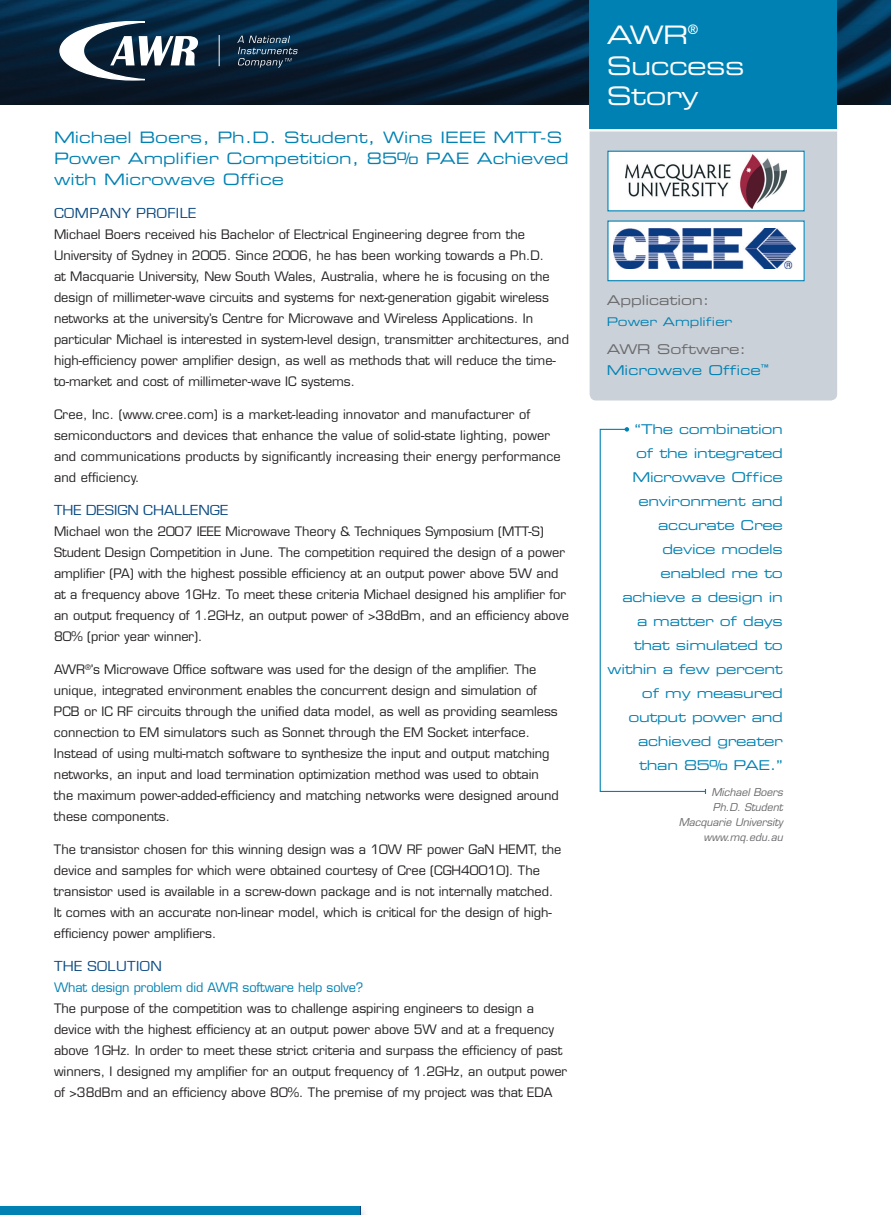
<style>
.page{position:relative;width:891px;height:1215px;background:#fff}
.page>*{position:absolute;margin:0;border:0;box-sizing:border-box;transform-origin:0 0}
.t1{font:25.5px/30.6px "Eurostile Extended Two";letter-spacing:-.025em;color:#fff}
.t2{font:15.75px/21px "Eurostile LT Std Ex 2";color:#0081b3}
.t3{font:15px "Eurostile";letter-spacing:.025em;color:#0a4a83;scale:1.1 1}
.t4{font:15px "Eurostile";color:#0a4a83;scale:1.1 1}
.t5{font:13.5px/24px "Eurostile Extended Two";letter-spacing:-.02em;color:#0081b3;text-align:right}
.t6{font:13.5px/21px "Eurostile Extended Two";color:#0081b3}
.t7{font:13.5px "Eurostile Extended Two";color:#69696c}
.t8{font:12.75px/21px "Eurostile";color:#231f20}
.t9{font:12.75px "Eurostile";letter-spacing:-.01em;color:#0081b3}
.t10{font:12px "Eurostile Extended Two";color:#0081b3}
.t11{font:italic 10.5px/15px "Eurostile";color:#69696c;text-align:right}
.s1{color:#69696c}
</style>
<div class="page">
<div style="left:590px;top:118px;width:247px;height:282px;background:#cbd1d8;border-radius:6px"></div>
<img style="left:0;top:0;width:891px;height:104px">
<div style="left:590px;top:0;width:247px;height:129px;background:#0081b3"></div>
<img style="left:360px;top:1206px;width:5px;height:9px">
<div style="left:0;top:1206px;width:360px;height:9px;background:#0081b3"></div>
<hr style="left:587px;top:129px;width:255px;height:2px;background:#fff">
<svg style="left:59px;top:21px;width:139px;height:60px"></svg>
<hr style="left:219px;top:35px;width:1px;height:31px;background:#fff">
<svg style="left:237px;top:36px;width:61px;height:32px;background:#2b4358"></svg>
<div style="left:608px;top:221px;width:196px;height:60px;background:#fff"></div>
<img style="left:614px;top:229px;width:182px;height:39px">
<div style="left:607px;top:220px;width:198px;height:61px;border:1px solid #0081b3"></div>
<div style="left:608px;top:151px;width:196px;height:60px;background:#fff"></div>
<img style="left:625px;top:154px;width:162px;height:54px">
<div style="left:607px;top:151px;width:198px;height:60px;border:1px solid #0081b3"></div>
<svg style="left:599px;top:427px;width:108px;height:367px"></svg>
<p class="t2" style="left:54px;top:127px;width:516px">Michael Boers, Ph.D. Student, Wins IEEE MTT-S<br>Power Amplifier Competition, 85% PAE Achieved with Microwave Office</p>
<p class="t3" style="left:54px;top:205px;width:131px">COMPANY PROFILE</p>
<p class="t8" style="left:54px;top:224px;width:517px">Michael Boers received his Bachelor of Electrical Engineering degree from the University of Sydney in 2005. Since 2006, he has been working towards a Ph.D.<br>at Macquarie University, New South Wales, Australia, where he is focusing on the design of millimeter-wave circuits and systems for next-generation gigabit wireless networks at the university’s Centre for Microwave and Wireless Applications. In particular Michael is interested in system-level design, transmitter architectures, and high-efficiency power amplifier design, as well as methods that will reduce the time&shy;to-market and cost of millimeter-wave IC systems.</p>
<p class="t8" style="left:54px;top:404px;width:508px">Cree, Inc. (www.cree.com) is a market-leading innovator and manufacturer of semiconductors and devices that enhance the value of solid-state lighting, power and communications products by significantly increasing their energy performance and efficiency.</p>
<p class="t4" style="left:54px;top:502px;width:160px">THE DESIGN CHALLENGE</p>
<p class="t8" style="left:54px;top:521px;width:516px">Michael won the 2007 IEEE Microwave Theory &amp; Techniques Symposium (MTT-S)<br>Student Design Competition in June. The competition required the design of a power amplifier (PA) with the highest possible efficiency at an output power above 5W and at a frequency above 1GHz. To meet these criteria Michael designed his amplifier for an output frequency of 1.2GHz, an output power of &gt;38dBm, and an efficiency above 80% (prior year winner).</p>
<p class="t8" style="left:54px;top:659px;width:506px">AWR<sup>®</sup>’s Microwave Office software was used for the design of the amplifier. The unique, integrated environment enables the concurrent design and simulation of PCB or IC RF circuits through the unified data model, as well as providing seamless connection to EM simulators such as Sonnet through the EM Socket interface.<br>Instead of using multi-match software to synthesize the input and output matching networks, an input and load termination optimization method was used to obtain the maximum power-added-efficiency and matching networks were designed around these components.</p>
<p class="t8" style="left:54px;top:839px;width:509px">The transistor chosen for this winning design was a 10W RF power GaN HEMT, the device and samples for which were obtained courtesy of Cree (CGH40010). The transistor used is available in a screw-down package and is not internally matched.<br>It comes with an accurate non-linear model, which is critical for the design of high&shy;efficiency power amplifiers.</p>
<p class="t3" style="left:54px;top:958px;width:100px">THE SOLUTION</p>
<p class="t9" style="left:54px;top:980px;width:311px">What design problem did AWR software help solve?</p>
<p class="t8" style="left:54px;top:998px;width:515px">The purpose of the competition was to challenge aspiring engineers to design a device with the highest efficiency at an output power above 5W and at a frequency above 1GHz. In order to meet these strict criteria and surpass the efficiency of past winners, I designed my amplifier for an output frequency of 1.2GHz, an output power of &gt;38dBm and an efficiency above 80%. The premise of my project was that EDA</p>
<h1 class="t1" style="left:607px;top:19px;width:139px">AWR<sup>®<br></sup>Success<br>Story</h1>
<p class="t7" style="left:607px;top:291px;width:104px">Application:</p>
<p class="t10" style="left:607px;top:314px;width:127px">Power Amplifier</p>
<p class="t6" style="left:607px;top:338px;width:164px"><span class="s1">AWR Software:<br></span>Microwave Office<sup>™</sup></p>
<p class="t5" style="left:608px;top:417px;width:177px">“The combination<br>of the integrated<br>Microwave Office environment and accurate Cree device models enabled me to achieve a design in<br>a matter of days that simulated to within a few percent of my measured output power and achieved greater than 85% PAE.”</p>
<p class="t11" style="left:679px;top:784px;width:106px">Michael Boers<br>Ph.D. Student<br>Macquarie University www.mq.edu.au</p>
</div>
